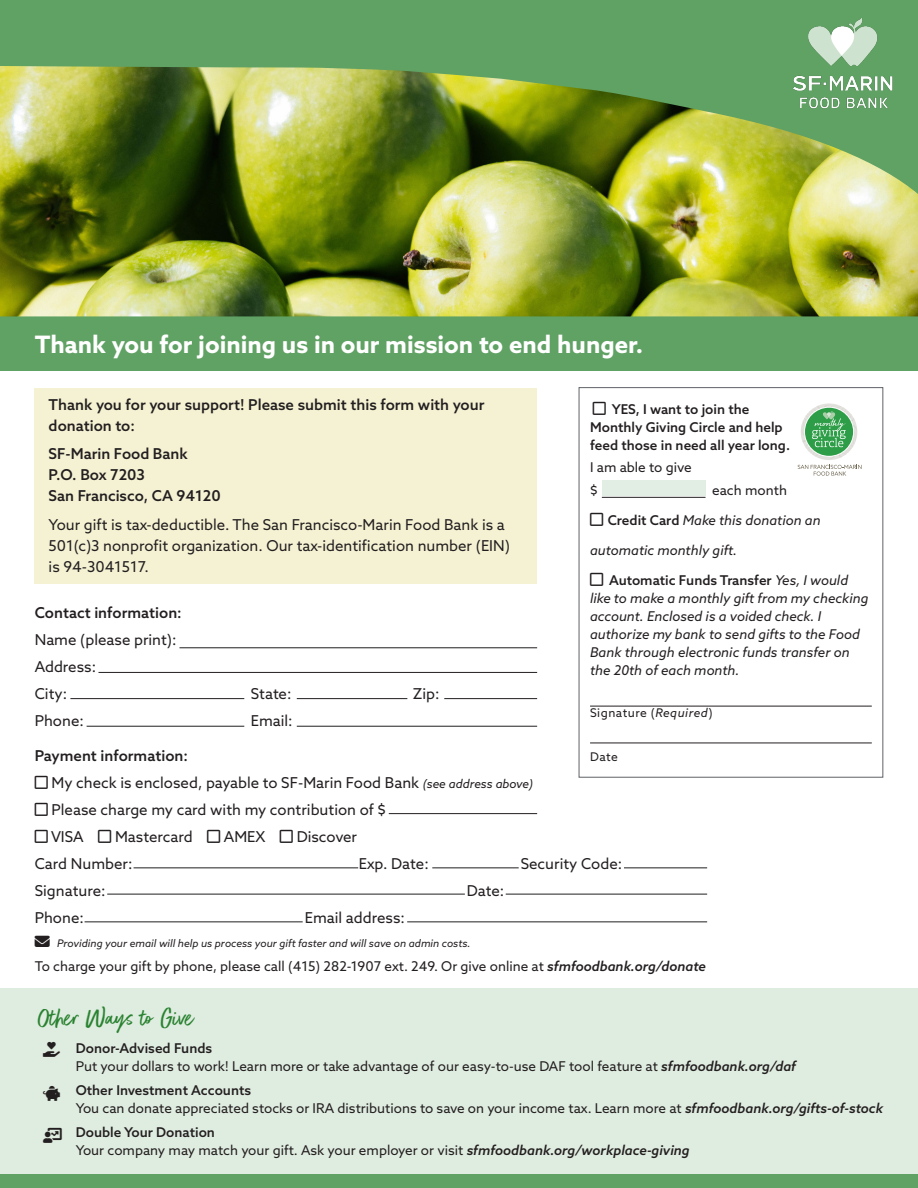
<style>
.page{position:relative;width:918px;height:1188px;background:#fff}
.page>*{position:absolute;margin:0;border:0;box-sizing:border-box;transform-origin:0 0}
.t1{font:27px "Better Times";color:#298230}
.t2{font:700 24px "Azo Sans";color:#fff}
.t3{font:15px/21px "Azo Sans";color:#231f20}
.t4{font:500 15px/21px "Azo Sans";color:#231f20}
.t5{font:13.5px/18px "Azo Sans";color:#231f20}
.t6{font:italic 13.5px/18px "Azo Sans";color:#231f20}
.t7{font:500 13.5px/18px "Azo Sans";color:#231f20}
.t8{font:12px "Azo Sans";letter-spacing:.04em;color:#231f20}
.t9{font:italic 10.5px "Azo Sans";color:#231f20}
.s1{font-style:italic;font-size:12px}
.s2{font-weight:500;font-style:italic}
.s3{font-weight:500;font-style:normal}
.s4{font-style:italic}
.s5{font-weight:500}
</style>
<div class="page">
<div style="left:0;top:0;width:918px;height:370px;background:#60a164"></div>
<img style="left:0;top:66px;width:918px;height:250px">
<img style="left:774px;top:18px;width:140px;height:114px">
<div style="left:0;top:988px;width:918px;height:186px;background:#dfece0"></div>
<div style="left:579px;top:387px;width:304px;height:391px;background:#fff;border:1px solid #5e6267"></div>
<hr style="left:590px;top:706px;width:282px;height:1px;background:#231f20">
<hr style="left:590px;top:743px;width:282px;height:1px;background:#231f20">
<svg style="left:798px;top:403px;width:64px;height:73px"></svg>
<div style="left:602px;top:481px;width:104px;height:15px;background:#e2eee3"></div>
<hr style="left:602px;top:497px;width:104px;height:1px;background:#231f20">
<div style="left:35px;top:389px;width:502px;height:195px;background:#f5f2d4"></div>
<hr style="left:179px;top:647px;width:358px;height:1px;background:#231f20">
<hr style="left:70px;top:698px;width:174px;height:1px;background:#231f20">
<hr style="left:297px;top:698px;width:110px;height:1px;background:#231f20">
<hr style="left:444px;top:698px;width:93px;height:1px;background:#231f20">
<hr style="left:98px;top:672px;width:439px;height:1px;background:#231f20">
<hr style="left:87px;top:726px;width:157px;height:1px;background:#231f20">
<hr style="left:297px;top:726px;width:240px;height:1px;background:#231f20">
<hr style="left:134px;top:867px;width:224px;height:1px;background:#231f20">
<hr style="left:432px;top:867px;width:87px;height:1px;background:#231f20">
<hr style="left:624px;top:867px;width:83px;height:1px;background:#231f20">
<hr style="left:107px;top:894px;width:358px;height:1px;background:#231f20">
<hr style="left:506px;top:894px;width:201px;height:1px;background:#231f20">
<hr style="left:85px;top:921px;width:218px;height:1px;background:#231f20">
<hr style="left:407px;top:921px;width:300px;height:1px;background:#231f20">
<div style="left:0;top:1174px;width:918px;height:14px;background:#60a164"></div>
<hr style="left:389px;top:813px;width:148px;height:1px;background:#231f20">
<p class="t2" style="left:35px;top:328px;width:610px">Thank you for joining us in our mission to end hunger.</p>
<p class="t4" style="left:49px;top:394px;width:437px">Thank you for your support! Please submit this form with your donation to:</p>
<p class="t4" style="left:49px;top:443px;width:141px">SF-Marin Food Bank</p>
<p class="t4" style="left:49px;top:464px;width:98px">P.O. Box 7203</p>
<p class="t4" style="left:49px;top:485px;width:174px">San Francisco, CA 94120</p>
<p class="t3" style="left:49px;top:514px;width:463px">Your gift is tax-deductible. The San Francisco-Marin Food Bank is a<br>501(c)3 nonprofit organization. Our tax-identification number (EIN) is 94-3041517.</p>
<p class="t4" style="left:35px;top:602px;width:149px">Contact information:</p>
<p class="t3" style="left:35px;top:629px;width:143px">Name (please print):</p>
<p class="t3" style="left:35px;top:656px;width:63px">Address:</p>
<p class="t3" style="left:35px;top:683px;width:34px">City:</p>
<p class="t3" style="left:251px;top:683px;width:42px">State:</p>
<p class="t3" style="left:413px;top:683px;width:28px">Zip:</p>
<p class="t3" style="left:35px;top:710px;width:51px">Phone:</p>
<p class="t3" style="left:251px;top:710px;width:43px">Email:</p>
<p class="t4" style="left:35px;top:745px;width:155px">Payment information:</p>
<p class="t3" style="left:52px;top:772px;width:483px">My check is enclosed, payable to SF-Marin Food Bank <span class="s1">(see address above)</span></p>
<p class="t3" style="left:52px;top:799px;width:336px">Please charge my card with my contribution of $</p>
<p class="t3" style="left:51px;top:826px;width:34px">VISA</p>
<p class="t3" style="left:115px;top:826px;width:79px">Mastercard</p>
<p class="t3" style="left:224px;top:826px;width:43px">AMEX</p>
<p class="t3" style="left:297px;top:826px;width:62px">Discover</p>
<p class="t3" style="left:35px;top:853px;width:99px">Card Number:</p>
<p class="t3" style="left:359px;top:853px;width:72px">Exp. Date:</p>
<p class="t3" style="left:521px;top:853px;width:103px">Security Code:</p>
<p class="t3" style="left:35px;top:880px;width:72px">Signature:</p>
<p class="t3" style="left:467px;top:880px;width:39px">Date:</p>
<p class="t3" style="left:35px;top:907px;width:51px">Phone:</p>
<p class="t3" style="left:305px;top:907px;width:102px">Email address:</p>
<p class="t9" style="left:35px;top:936px;width:437px">→ Providing your email will help us process your gift faster and will save on admin costs.</p>
<p class="t5" style="left:35px;top:957px;width:673px">To charge your gift by phone, please call (415) 282-1907 ext. 249. Or give online at <span class="s2">sfmfoodbank.org/donate</span></p>
<p class="t7" style="left:590px;top:400px;width:201px;text-indent:22px">YES, I want to join the<br>Monthly Giving Circle and help feed those in need all year long.</p>
<p class="t5" style="left:590px;top:456px;width:103px;line-height:22.5px">I am able to give $</p>
<p class="t5" style="left:712px;top:481px;width:76px">each month</p>
<p class="t6" style="left:608px;top:511px;width:215px"><span class="s3">Credit Card</span> Make this donation an</p>
<p class="t6" style="left:590px;top:541px;width:149px">automatic monthly gift.</p>
<p class="t6" style="left:590px;top:571px;width:280px;text-indent:19px"><span class="s3">Automatic Funds Transfer</span> Yes, I would like to make a monthly gift from my checking account. Enclosed is a voided check. I authorize my bank to send gifts to the Food Bank through electronic funds transfer on the 20th of each month.</p>
<p class="t8" style="left:590px;top:705px;width:124px">Signature (<span class="s4">Required</span>)</p>
<p class="t8" style="left:590px;top:749px;width:29px">Date</p>
<p class="t1" style="left:38px;top:1003px;width:158px">Other Ways to Give</p>
<p class="t5" style="left:76px;top:1039px;width:722px"><span class="s5">Donor-Advised Funds<br></span>Put your dollars to work! Learn more or take advantage of our easy-to-use DAF tool feature at <span class="s2">sfmfoodbank.org/daf</span></p>
<p class="t5" style="left:76px;top:1081px;width:809px"><span class="s5">Other Investment Accounts<br></span>You can donate appreciated stocks or IRA distributions to save on your income tax. Learn more at <span class="s2">sfmfoodbank.org/gifts-of-stock</span></p>
<p class="t5" style="left:76px;top:1123px;width:615px"><span class="s5">Double Your Donation<br></span>Your company may match your gift. Ask your employer or visit <span class="s2">sfmfoodbank.org/workplace-giving</span></p>
</div>
